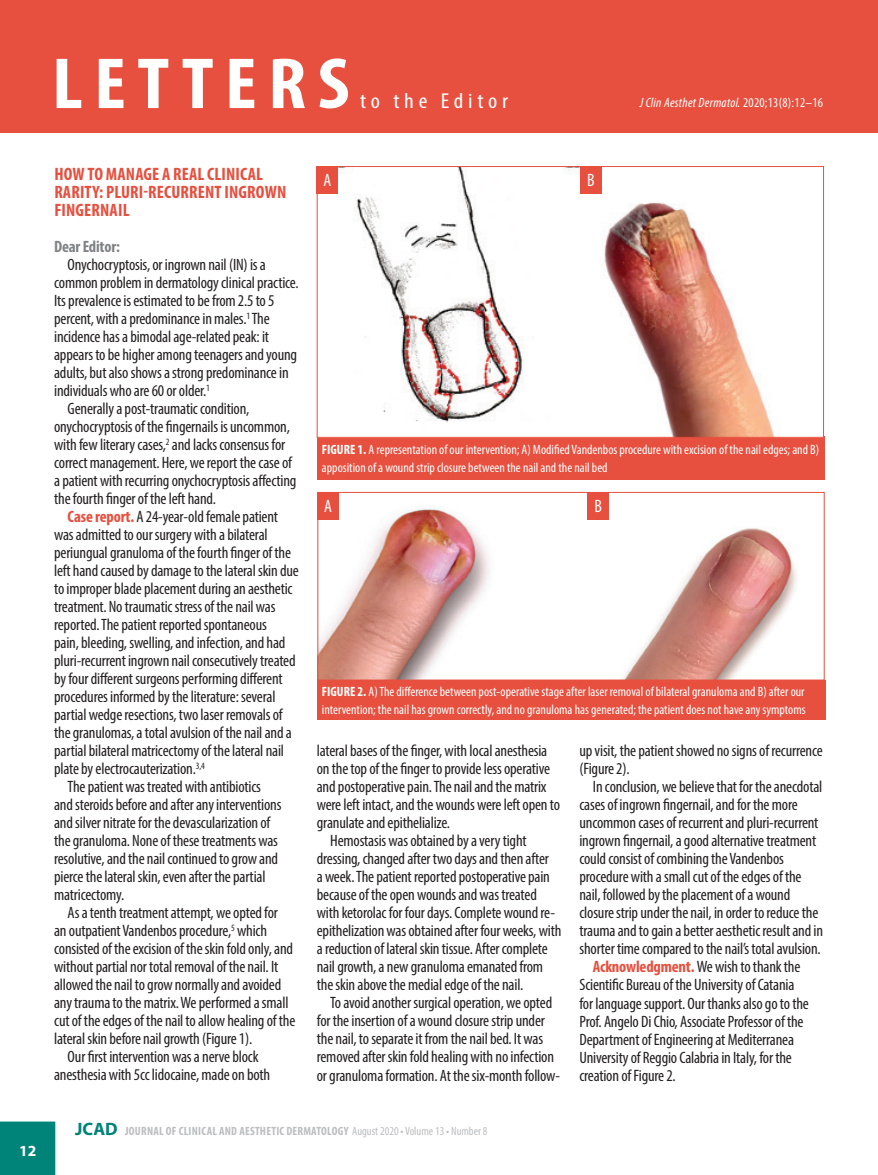
<style>
.page{position:relative;width:878px;height:1175px;background:#fff}
.page>*{position:absolute;margin:0;border:0;box-sizing:border-box;transform-origin:0 0}
.t1{font:700 condensed 72.9px "Myriad Pro";letter-spacing:.14em;color:#fff;scale:1.11 1}
.t2{font:condensed 21.6px "Myriad Pro";letter-spacing:.2em;color:#fff;scale:1.11 1}
.t3{font:700 condensed 18px/18px "Myriad Pro";letter-spacing:.01em;color:#e74f3e}
.t4{font:condensed 18px "Myriad Pro";letter-spacing:.19em;color:#fff}
.t5{font:condensed 16.5px/18px "Myriad Pro";letter-spacing:-.01em;color:#231f20}
.t6{font:700 condensed 16.5px "Myriad Pro";letter-spacing:-.01em;color:#808285}
.t7{font:700 15.45px "Myriad Pro";color:#fff}
.t8{font:condensed 13.5px/18px "Myriad Pro";color:#fff}
.t9{font:italic condensed 13.5px "Myriad Pro";letter-spacing:.02em;color:#fff}
.t10{font:700 condensed 12px "Myriad Pro";letter-spacing:.02em;color:#bcbdc0}
.s1{font-style:normal}
.s2{font-weight:700;color:#e74f3e}
.s3{font-weight:700}
.s4{font-stretch:normal;font-size:18px;color:#008379}
.s5{font-weight:400}
</style>
<div class="page">
<div style="left:0;top:1121px;width:55px;height:53px;background:#008379"></div>
<div style="left:0;top:0;width:878px;height:132px;background:#e74f3e"></div>
<div style="left:317px;top:436px;width:507px;height:43px;background:#e74f3e"></div>
<img style="left:319px;top:168px;width:455px;height:268px">
<div style="left:317px;top:166px;width:506px;height:272px;border:1px solid #e74f3e"></div>
<img style="left:319px;top:507px;width:478px;height:171px">
<div style="left:317px;top:492px;width:507px;height:188px;border:1px solid #e74f3e"></div>
<div style="left:317px;top:680px;width:508px;height:39px;background:#e74f3e"></div>
<div style="left:317px;top:166px;width:21px;height:27px;background:#e74f3e"></div>
<div style="left:580px;top:166px;width:21px;height:27px;background:#e74f3e"></div>
<div style="left:317px;top:492px;width:22px;height:27px;background:#e74f3e"></div>
<div style="left:587px;top:492px;width:22px;height:27px;background:#e74f3e"></div>
<p class="t1" style="left:52px;top:38px;width:269px">LETTERS</p>
<p class="t4" style="left:79px;top:64px;width:196px">LETTERS TO THE EDITOR</p>
<p class="t2" style="left:360px;top:88px;width:135px">to the Editor</p>
<p class="t9" style="left:640px;top:94px;width:185px">J Clin Aesthet Dermatol. <span class="s1">2020;13(8):12–16</span></p>
<p class="t7" style="left:19px;top:1140px;width:19px">12</p>
<p class="t3" style="left:54px;top:165px;width:233px">HOW TO MANAGE A REAL CLINICAL<br>RARITY: PLURI-RECURRENT INGROWN<br>FINGERNAIL</p>
<p class="t6" style="left:54px;top:236px;width:67px">Dear Editor:</p>
<p class="t5" style="left:54px;top:255px;width:246px;text-indent:14px">Onychocryptosis, or ingrown nail (IN) is a common problem in dermatology clinical practice.<br>Its prevalence is estimated to be from 2.5 to 5 percent, with a predominance in males.<sup>1</sup> The incidence has a bimodal age-related peak: it appears to be higher among teenagers and young adults, but also shows a strong predominance in individuals who are 60 or older.<sup>1</sup></p>
<p class="t5" style="left:54px;top:399px;width:244px;text-indent:14px">Generally a post-traumatic condition, onychocryptosis of the fingernails is uncommon, with few literary cases,<sup>2</sup> and lacks consensus for correct management. Here, we report the case of a patient with recurring onychocryptosis affecting the fourth finger of the left hand.</p>
<p class="t5" style="left:54px;top:507px;width:246px;text-indent:13px"><span class="s2">Case report.</span> A 24-year-old female patient was admitted to our surgery with a bilateral periungual granuloma of the fourth finger of the left hand caused by damage to the lateral skin due to improper blade placement during an aesthetic treatment. No traumatic stress of the nail was reported. The patient reported spontaneous<br>pain, bleeding, swelling, and infection, and had pluri-recurrent ingrown nail consecutively treated by four different surgeons performing different procedures informed by the literature: several partial wedge resections, two laser removals of the granulomas, a total avulsion of the nail and a partial bilateral matricectomy of the lateral nail plate by electrocauterization.<sup>3,4</sup></p>
<p class="t5" style="left:54px;top:777px;width:229px;text-indent:13px">The patient was treated with antibiotics and steroids before and after any interventions and silver nitrate for the devascularization of the granuloma. None of these treatments was resolutive, and the nail continued to grow and pierce the lateral skin, even after the partial matricectomy.</p>
<p class="t5" style="left:54px;top:903px;width:243px;text-indent:14px">As a tenth treatment attempt, we opted for<br>an outpatient Vandenbos procedure,<sup>5</sup> which consisted of the excision of the skin fold only, and without partial nor total removal of the nail. It allowed the nail to grow normally and avoided any trauma to the matrix. We performed a small cut of the edges of the nail to allow healing of the lateral skin before nail growth (Figure 1).</p>
<p class="t5" style="left:54px;top:1047px;width:218px;text-align:center">Our first intervention was a nerve block anesthesia with 5cc lidocaine, made on both</p>
<p class="t4" style="left:323px;top:170px;width:9px">A</p>
<p class="t4" style="left:587px;top:170px;width:9px">B</p>
<p class="t8" style="left:322px;top:440px;width:499px"><span class="s3">FIGURE 1.</span> A representation of our intervention; A) Modified Vandenbos procedure with excision of the nail edges; and B) apposition of a wound strip closure between the nail and the nail bed</p>
<p class="t4" style="left:324px;top:495px;width:9px">A</p>
<p class="t4" style="left:594px;top:495px;width:9px">B</p>
<p class="t8" style="left:322px;top:682px;width:485px"><span class="s3">FIGURE 2.</span> A) The difference between post-operative stage after laser removal of bilateral granuloma and B) after our intervention; the nail has grown correctly, and no granuloma has generated; the patient does not have any symptoms</p>
<p class="t5" style="left:317px;top:741px;width:245px">lateral bases of the finger, with local anesthesia on the top of the finger to provide less operative and postoperative pain. The nail and the matrix were left intact, and the wounds were left open to granulate and epithelialize.</p>
<p class="t5" style="left:317px;top:831px;width:246px;text-indent:13px">Hemostasis was obtained by a very tight dressing, changed after two days and then after<br>a week. The patient reported postoperative pain because of the open wounds and was treated with ketorolac for four days. Complete wound re&shy;epithelization was obtained after four weeks, with a reduction of lateral skin tissue. After complete nail growth, a new granuloma emanated from the skin above the medial edge of the nail.</p>
<p class="t5" style="left:317px;top:993px;width:245px;text-indent:13px">To avoid another surgical operation, we opted for the insertion of a wound closure strip under the nail, to separate it from the nail bed. It was removed after skin fold healing with no infection or granuloma formation. At the six-month follow-</p>
<p class="t5" style="left:579px;top:741px;width:245px">up visit, the patient showed no signs of recurrence (Figure 2).</p>
<p class="t5" style="left:579px;top:777px;width:245px;text-indent:13px">In conclusion, we believe that for the anecdotal cases of ingrown fingernail, and for the more uncommon cases of recurrent and pluri-recurrent ingrown fingernail, a good alternative treatment could consist of combining the Vandenbos procedure with a small cut of the edges of the nail, followed by the placement of a wound closure strip under the nail, in order to reduce the trauma and to gain a better aesthetic result and in shorter time compared to the nail’s total avulsion.</p>
<p class="t5" style="left:579px;top:957px;width:231px;text-indent:13px"><span class="s2">Acknowledgment.</span> We wish to thank the Scientific Bureau of the University of Catania for language support. Our thanks also go to the Prof. Angelo Di Chio, Associate Professor of the Department of Engineering at Mediterranea University of Reggio Calabria in Italy, for the creation of Figure 2.</p>
<p class="t10" style="left:75px;top:1123px;width:414px"><span class="s4">JCAD</span> JOURNAL OF CLINICAL AND AESTHETIC DERMATOLOGY <span class="s5">August 2020 • Volume 13 • Number 8</span></p>
</div>
